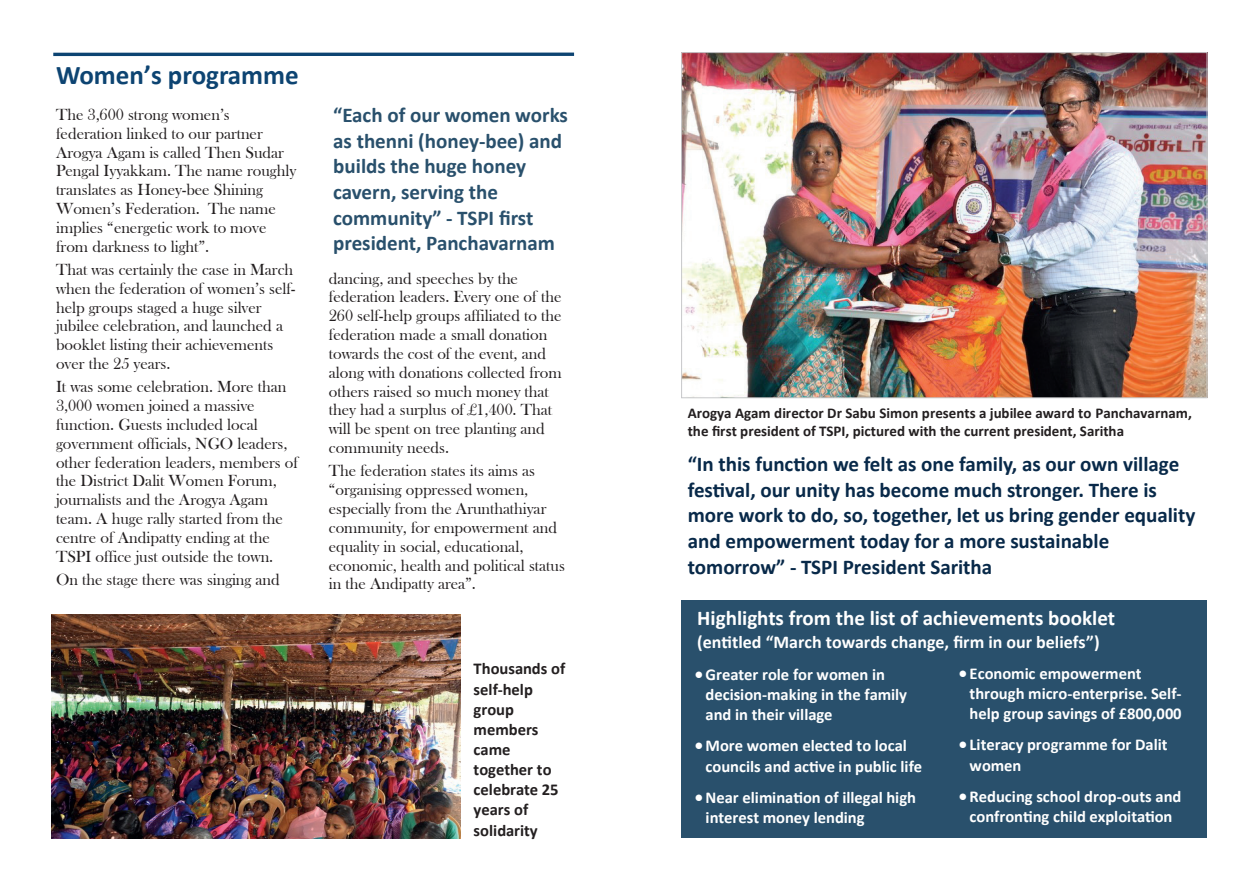
<style>
.page{position:relative;width:1259px;height:893px;background:#fff}
.page>*{position:absolute;margin:0;border:0;box-sizing:border-box;transform-origin:0 0}
.t1{font:700 27px "Calibri";color:#0d4472}
.t2{font:700 21px/25.7px "Calibri";color:#082949}
.t3{font:700 21px/25.7px "Calibri";color:#29506c}
.t4{font:700 21px "Calibri";color:#fff}
.t5{font:700 18px "Calibri";color:#fff}
.t6{font:16.65px "Bask Old Face";color:#231f20}
.t7{font:700 16.65px "Calibri";color:#231f20}
.t8{font:16.5px/18.8px "Bask Old Face";color:#231f20}
.t9{font:700 16.5px/20.1px "Calibri";color:#fff}
.t10{font:700 16.5px/20.1px "Calibri";color:#231f20}
.t11{font:700 15px/18.3px "Calibri";color:#231f20}
</style>
<div class="page">
<hr style="left:53px;top:53px;width:521px;height:3px;background:#0d4472">
<img style="left:52px;top:614px;width:408px;height:224px">
<div style="left:681px;top:601px;width:526px;height:237px;background:#29506c"></div>
<img style="left:683px;top:54px;width:522px;height:342px">
<h1 class="t1" style="left:56px;top:56px;width:244px">Women’s programme</h1>
<p class="t8" style="left:56px;top:105px;width:242px">The 3,600 strong women’s federation linked to our partner<br>Arogya Agam is called Then Sudar<br>Pengal Iyyakkam. The name roughly translates as Honey-bee Shining<br>Women’s Federation. The name implies “energetic work to move</p>
<p class="t6" style="left:56px;top:237px;width:155px">from darkness to light”.</p>
<p class="t8" style="left:56px;top:260px;width:241px">That was certainly the case in March when the federation of women’s self&shy;help groups staged a huge silver jubilee celebration, and launched a booklet listing their achievements over the 25 years.</p>
<p class="t8" style="left:56px;top:378px;width:243px">It was some celebration. More than 3,000 women joined a massive function. Guests included local government officials, NGO leaders, other federation leaders, members of the District Dalit Women Forum, journalists and the Arogya Agam team. A huge rally started from the centre of Andipatty ending at the TSPI office just outside the town.</p>
<p class="t8" style="left:56px;top:571px;width:225px">On the stage there was singing and</p>
<p class="t3" style="left:333px;top:102px;width:236px">“Each of our women works as thenni (honey-bee) and builds the huge honey cavern, serving the community” - TSPI first president, Panchavarnam</p>
<p class="t8" style="left:329px;top:269px;width:234px">dancing, and speeches by the federation leaders. Every one of the 260 self-help groups affiliated to the federation made a small donation towards the cost of the event, and along with donations collected from others raised so much money that they had a surplus of £1,400. That</p>
<p class="t6" style="left:329px;top:420px;width:217px">will be spent on tree planting and</p>
<p class="t8" style="left:329px;top:436px;width:208px;line-height:23.2px">community needs.<br>The federation states its aims as</p>
<p class="t8" style="left:329px;top:481px;width:238px">“organising oppressed women, especially from the Arunthathiyar community, for empowerment and equality in social, educational, economic, health and political status in the Andipatty area”.</p>
<p class="t10" style="left:473px;top:659px;width:93px">Thousands of self-help group members came together to</p>
<p class="t7" style="left:473px;top:778px;width:87px">celebrate 25</p>
<p class="t10" style="left:473px;top:800px;width:66px">years of solidarity</p>
<p class="t11" style="left:688px;top:403px;width:506px">Arogya Agam director Dr Sabu Simon presents a jubilee award to Panchavarnam, the first president of TSPI, pictured with the current president, Saritha</p>
<p class="t2" style="left:688px;top:451px;width:509px">“In this function we felt as one family, as our own village festival, our unity has become much stronger. There is more work to do, so, together, let us bring gender equality and empowerment today for a more sustainable tomorrow” - TSPI President Saritha</p>
<p class="t4" style="left:697px;top:603px;width:419px">Highlights from the list of achievements booklet</p>
<p class="t5" style="left:697px;top:629px;width:404px">(entitled “March towards change, firm in our beliefs”)</p>
<p class="t9" style="left:705px;top:664px;width:203px;text-indent:-11px">•Greater role for women in decision-making in the family and in their village</p>
<p class="t9" style="left:705px;top:735px;width:218px;text-indent:-11px">•More women elected to local councils and active in public life</p>
<p class="t9" style="left:705px;top:787px;width:212px;text-indent:-11px">•Near elimination of illegal high interest money lending</p>
<p class="t9" style="left:969px;top:663px;width:214px;text-indent:-11px">• Economic empowerment through micro-enterprise. Self&shy;help group savings of £800,000</p>
<p class="t9" style="left:969px;top:734px;width:200px;text-indent:-11px">• Literacy programme for Dalit women</p>
<p class="t9" style="left:959px;top:786px;width:224px;text-align:center">• Reducing school drop-outs and confronting child exploitation</p>
</div>
